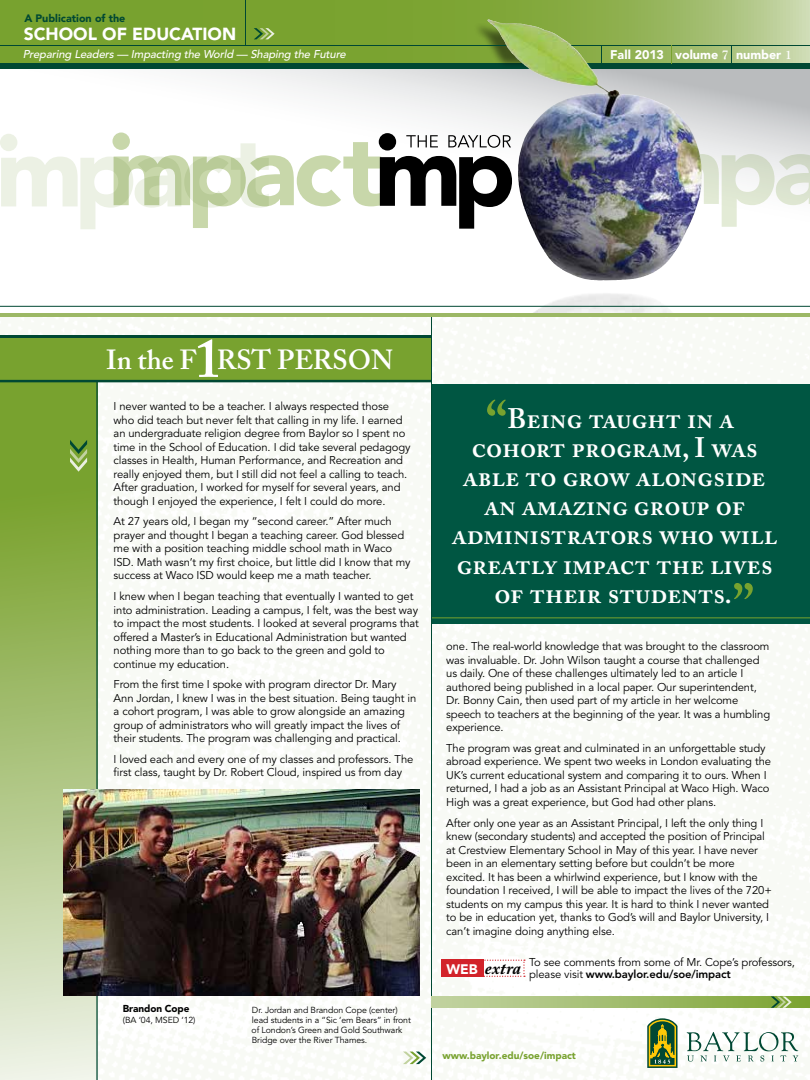
<style>
.page{position:relative;width:810px;height:1080px;background:#fff}
.page>*{position:absolute;margin:0;border:0;box-sizing:border-box;transform-origin:0 0}
.t1{font:28px "Adobe Caslon Semibold SC";color:#fff}
.t2{font:600 27.5px "Adobe Caslon";color:#fff}
.t3{font:17.5px "Adobe Caslon Bold Italic Os F";color:#000}
.t4{font:900 17.38px "Avenir";color:#fff}
.t5{font:900 12.5px "Avenir";color:#fff}
.t6{font:11.25px/13.5px "Avenir";letter-spacing:-.01em;color:#000}
.t7{font:italic 500 11.25px "Avenir";color:#fff}
.t8{font:900 10.75px "Avenir";color:#004833}
.t9{font:900 10px "Avenir";color:#78a22f}
.t10{font:900 10px "Avenir";letter-spacing:-.01em;color:#000}
.t11{font:8.75px/10px "Avenir";letter-spacing:-.01em;color:#000}
.s1{font-family:"Goudy";font-weight:700}
.s2{font-size:55px}
.s3{font-size:58px;color:#78a22f}
.s4{font-family:"Avenir";font-weight:900;font-size:13.75px;color:#fff}
.s5{font-weight:800}
</style>
<div class="page">
<svg style="left:0;top:0;width:810px;height:63px;background:#87ab45"></svg>
<svg style="left:195px;top:69px;width:615px;height:172px"></svg>
<div style="left:0;top:63px;width:810px;height:6px;background:#004833"></div>
<div style="left:473px;top:22px;width:104px;height:48px;background:#000;opacity:.5"></div>
<img style="left:558px;top:20px;width:22px;height:34px">
<hr style="left:0;top:45px;width:810px;height:1px;background:#004833">
<hr style="left:246px;top:0;width:1px;height:46px;background:#004833">
<svg style="left:671px;top:45px;width:1px;height:18px"></svg>
<svg style="left:732px;top:46px;width:1px;height:17px"></svg>
<svg style="left:601px;top:46px;width:1px;height:17px"></svg>
<img style="left:0;top:131px;width:810px;height:98px">
<svg style="left:0;top:382px;width:96px;height:698px;background:#a5c075"></svg>
<hr style="left:96px;top:336px;width:2px;height:744px;background:#004833">
<div style="left:0;top:338px;width:432px;height:44px;background:#78a22f"></div>
<hr style="left:0;top:335px;width:431px;height:3px;background:#004833">
<hr style="left:0;top:380px;width:431px;height:2px;background:#004833">
<img style="left:487px;top:20px;width:71px;height:61px">
<svg style="left:483px;top:960px;width:42px;height:17px"></svg>
<div style="left:441px;top:960px;width:42px;height:17px;background:#d2232a"></div>
<svg style="left:647px;top:1018px;width:31px;height:50px;background:#658036"></svg>
<svg style="left:687px;top:1032px;width:111px;height:30px"></svg>
<img style="left:63px;top:789px;width:357px;height:206px">
<div style="left:431px;top:384px;width:379px;height:240px;background:#005642"></div>
<hr style="left:431px;top:617px;width:379px;height:1px;background:#78a22f">
<hr style="left:0;top:306px;width:810px;height:1px;background:#004833">
<svg style="left:254px;top:28px;width:21px;height:11px"></svg>
<hr style="left:431px;top:316px;width:1px;height:764px;background:#004833">
<hr style="left:0;top:313px;width:810px;height:4px;background:#9cb865">
<svg style="left:70px;top:440px;width:17px;height:32px"></svg>
<svg style="left:403px;top:1052px;width:23px;height:12px"></svg>
<svg style="left:432px;top:997px;width:378px;height:11px;background:#a1bc6e"></svg>
<svg style="left:771px;top:996px;width:21px;height:12px"></svg>
<p class="t8" style="left:24px;top:12px;width:103px">A Publication of the</p>
<h3 class="t4" style="left:24px;top:23px;width:214px">SCHOOL OF eDUCATION</h3>
<p class="t7" style="left:23px;top:48px;width:327px">Preparing Leaders — Impacting the World — Shaping the Future</p>
<p class="t5" style="left:610px;top:47px;width:183px">Fall 2013 volume <span class="s1">7</span> number <span class="s1">1</span></p>
<h2 class="t2" style="left:106px;top:343px;width:289px">In the F<span class="s2">1</span>RST PERSON</h2>
<p class="t6" style="left:114px;top:400px;width:298px">I never wanted to be a teacher. I always respected those who did teach but never felt that calling in my life. I earned an undergraduate religion degree from Baylor so I spent no time in the School of Education. I did take several pedagogy classes in Health, Human Performance, and Recreation and really enjoyed them, but I still did not feel a calling to teach.<br>After graduation, I worked for myself for several years, and though I enjoyed the experience, I felt I could do more.</p>
<p class="t6" style="left:114px;top:515px;width:298px">At 27 years old, I began my “second career.” After much prayer and thought I began a teaching career. God blessed me with a position teaching middle school math in Waco ISD. Math wasn’t my first choice, but little did I know that my success at Waco ISD would keep me a math teacher.</p>
<p class="t6" style="left:114px;top:590px;width:307px">I knew when I began teaching that eventually I wanted to get into administration. Leading a campus, I felt, was the best way to impact the most students. I looked at several programs that offered a Master’s in Educational Administration but wanted nothing more than to go back to the green and gold to continue my education.</p>
<p class="t6" style="left:114px;top:678px;width:304px">From the first time I spoke with program director Dr. Mary Ann Jordan, I knew I was in the best situation. Being taught in a cohort program, I was able to grow alongside an amazing group of administrators who will greatly impact the lives of their students. The program was challenging and practical.</p>
<p class="t6" style="left:114px;top:753px;width:301px">I loved each and every one of my classes and professors. The first class, taught by Dr. Robert Cloud, inspired us from day</p>
<p class="t10" style="left:123px;top:1003px;width:68px">Brandon Cope</p>
<p class="t11" style="left:123px;top:1015px;width:74px">(BA ‘04, MSED ‘12)</p>
<p class="t11" style="left:252px;top:1006px;width:161px">Dr. Jordan and Brandon Cope (center) lead students in a “Sic ‘em Bears” in front of London’s Green and Gold Southwark Bridge over the River Thames.</p>
<h1 class="t1" style="left:485px;top:401px;width:250px"><span class="s3">“</span>Being taught in a</h1>
<h1 class="t1" style="left:472px;top:431px;width:288px">cohort program, I was</h1>
<h1 class="t1" style="left:463px;top:460px;width:304px">able to grow alongside</h1>
<h1 class="t1" style="left:484px;top:489px;width:262px">an amazing group of</h1>
<h1 class="t1" style="left:452px;top:518px;width:327px">administrators who will</h1>
<h1 class="t1" style="left:457px;top:547px;width:318px">greatly impact the lives</h1>
<h1 class="t1" style="left:494px;top:576px;width:261px">of their students.<span class="s3">”</span></h1>
<p class="t6" style="left:446px;top:640px;width:326px">one. The real-world knowledge that was brought to the classroom was invaluable. Dr. John Wilson taught a course that challenged us daily. One of these challenges ultimately led to an article I authored being published in a local paper. Our superintendent, Dr. Bonny Cain, then used part of my article in her welcome speech to teachers at the beginning of the year. It was a humbling experience.</p>
<p class="t6" style="left:446px;top:742px;width:326px">The program was great and culminated in an unforgettable study abroad experience. We spent two weeks in London evaluating the U K’s current educational system and comparing it to ours. When I returned, I had a job as an Assistant Principal at Waco High. Waco High was a great experience, but God had other plans.</p>
<p class="t6" style="left:446px;top:816px;width:327px">After only one year as an Assistant Principal, I left the only thing I knew (secondary students) and accepted the position of Principal at Crestview Elementary School in May of this year. I have never been in an elementary setting before but couldn’t be more excited. It has been a whirlwind experience, but I know with the foundation I received, I will be able to impact the lives of the 720+ students on my campus this year. It is hard to think I never wanted to be in education yet, thanks to God’s will and Baylor U niversity, I can’t imagine doing anything else.</p>
<h3 class="t3" style="left:446px;top:958px;width:76px"><span class="s4">Web</span> extra</h3>
<p class="t6" style="left:529px;top:956px;width:267px;line-height:12.5px">To see comments from some of Mr. Cope’s professors, please visit <span class="s5">www.baylor.edu/soe/impact</span></p>
<p class="t9" style="left:442px;top:1050px;width:135px">www.baylor.edu/soe/impact</p>
</div>
